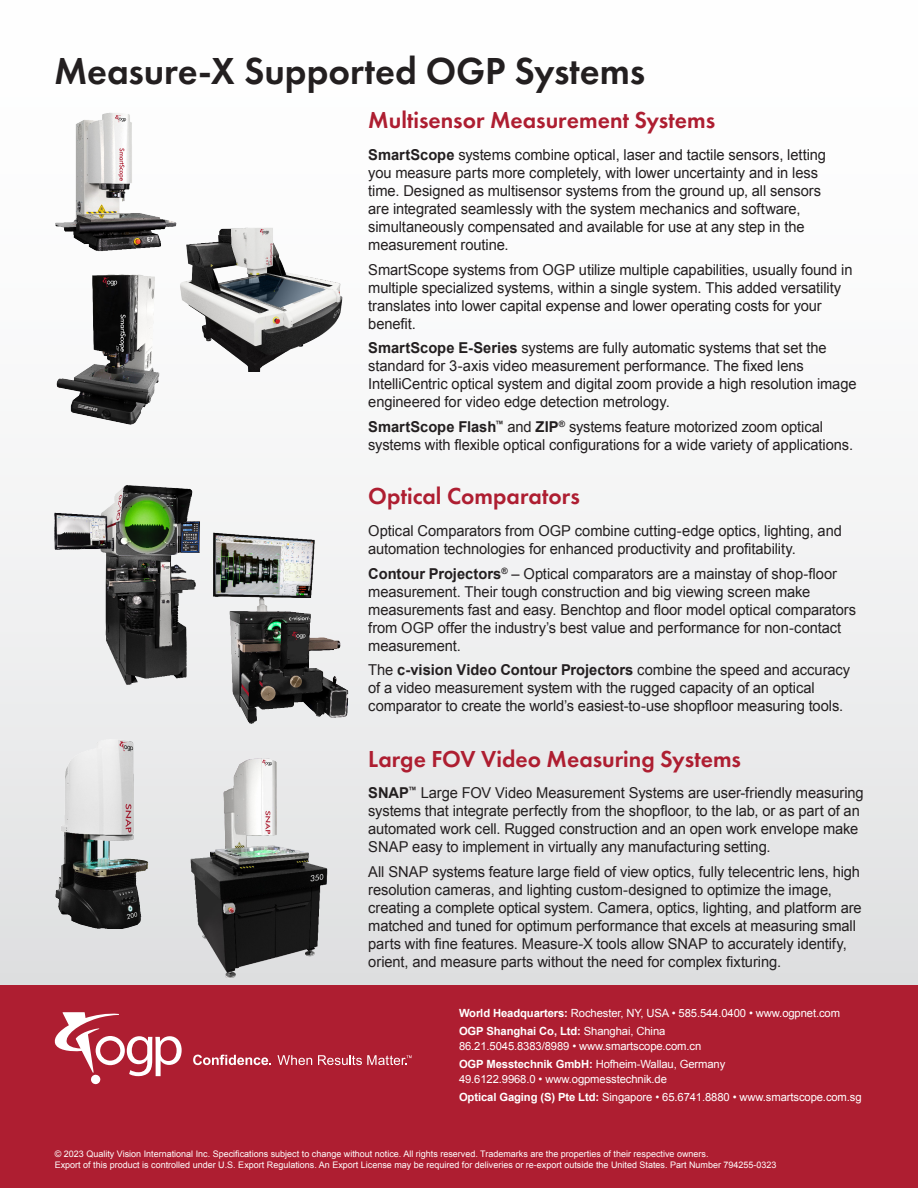
<style>
.page{position:relative;width:918px;height:1188px;background:#fff}
.page>*{position:absolute;margin:0;border:0;box-sizing:border-box;transform-origin:0 0}
.t1{font:600 39px "Futura PT";color:#231f20}
.t2{font:600 24px "Futura PT";color:#ae1e31}
.t3{font:15px/18px "Arial";letter-spacing:-.005em;color:#231f20}
.t4{font:11.25px/18.3px "Arial";letter-spacing:-.01em;color:#fff}
.t5{font:9px/10.8px "Arial";color:#fff}
.s1{font-weight:700}
</style>
<div class="page">
<svg style="left:0;top:493px;width:918px;height:493px"></svg>
<div style="left:0;top:986px;width:918px;height:202px;background:#ae1e31"></div>
<svg style="left:193px;top:1055px;width:78px;height:10px"></svg>
<svg style="left:277px;top:1055px;width:35px;height:10px"></svg>
<svg style="left:318px;top:1055px;width:94px;height:10px"></svg>
<svg style="left:54px;top:1012px;width:128px;height:72px"></svg>
<img style="left:207px;top:527px;width:153px;height:204px">
<img style="left:180px;top:753px;width:150px;height:231px">
<img style="left:49px;top:734px;width:106px;height:204px">
<img style="left:55px;top:112px;width:121px;height:140px">
<img style="left:176px;top:223px;width:167px;height:149px">
<img style="left:56px;top:257px;width:128px;height:168px">
<img style="left:49px;top:484px;width:157px;height:204px">
<h1 class="t1" style="left:54px;top:46px;width:593px">Measure-X Supported OGP Systems</h1>
<h2 class="t2" style="left:368px;top:105px;width:348px">Multisensor Measurement Systems</h2>
<p class="t3" style="left:368px;top:146px;width:459px"><span class="s1">SmartScope</span> systems combine optical, laser and tactile sensors, letting you measure parts more completely, with lower uncertainty and in less time. Designed as multisensor systems from the ground up, all sensors are integrated seamlessly with the system mechanics and software, simultaneously compensated and available for use at any step in the measurement routine.</p>
<p class="t3" style="left:368px;top:261px;width:486px">SmartScope systems from OGP utilize multiple capabilities, usually found in multiple specialized systems, within a single system. This added versatility translates into lower capital expense and lower operating costs for your benefit.</p>
<p class="t3" style="left:368px;top:339px;width:490px"><span class="s1">SmartScope E-Series</span> systems are fully automatic systems that set the standard for 3-axis video measurement performance. The fixed lens IntelliCentric optical system and digital zoom provide a high resolution image engineered for video edge detection metrology.</p>
<p class="t3" style="left:368px;top:418px;width:486px"><span class="s1">SmartScope Flash</span><sup>™</sup> and <span class="s1">ZIP</span><sup>®</sup> systems feature motorized zoom optical systems with flexible optical configurations for a wide variety of applications.</p>
<h2 class="t2" style="left:368px;top:481px;width:213px">Optical Comparators</h2>
<p class="t3" style="left:368px;top:522px;width:475px">Optical Comparators from OGP combine cutting-edge optics, lighting, and automation technologies for enhanced productivity and profitability.</p>
<p class="t3" style="left:368px;top:564px;width:489px"><span class="s1">Contour Projectors</span><sup>®</sup> – Optical comparators are a mainstay of shop-floor measurement. Their tough construction and big viewing screen make measurements fast and easy. Benchtop and floor model optical comparators from OGP offer the industry’s best value and performance for non-contact measurement.</p>
<p class="t3" style="left:368px;top:661px;width:483px">The <span class="s1">c-vision Video Contour Projectors</span> combine the speed and accuracy of a video measurement system with the rugged capacity of an optical comparator to create the world’s easiest-to-use shopfloor measuring tools.</p>
<h2 class="t2" style="left:368px;top:744px;width:374px">Large FOV Video Measuring Systems</h2>
<p class="t3" style="left:368px;top:784px;width:497px"><span class="s1">SNAP</span><sup>™</sup> Large FOV Video Measurement Systems are user-friendly measuring systems that integrate perfectly from the shopfloor, to the lab, or as part of an automated work cell. Rugged construction and an open work envelope make SNAP easy to implement in virtually any manufacturing setting.</p>
<p class="t3" style="left:368px;top:863px;width:495px">All SNAP systems feature large field of view optics, fully telecentric lens, high resolution cameras, and lighting custom-designed to optimize the image, creating a complete optical system. Camera, optics, lighting, and platform are matched and tuned for optimum performance that excels at measuring small parts with fine features. Measure-X tools allow SNAP to accurately identify, orient, and measure parts without the need for complex fixturing.</p>
<p class="t4" style="left:459px;top:1004px;width:383px"><span class="s1">World Headquarters:</span> Rochester, NY, USA • 585.544.0400 • www.ogpnet.com<br><span class="s1">OGP Shanghai Co, Ltd:</span> Shanghai, China</p>
<p class="t4" style="left:459px;top:1037px;width:268px">86.21.5045.8383/8989 • www.smartscope.com.cn<br><span class="s1">OGP Messtechnik GmbH:</span> Hofheim-Wallau, Germany</p>
<p class="t4" style="left:459px;top:1070px;width:404px">49.6122.9968.0 • www.ogpmesstechnik.de<br><span class="s1">Optical Gaging (S) Pte Ltd:</span> Singapore • 65.6741.8880 • www.smartscope.com.sg</p>
<p class="t5" style="left:55px;top:1148px;width:723px">© 2023 Quality Vision International Inc. Specifications subject to change without notice. All rights reserved. Trademarks are the properties of their respective owners.<br>Export of this product is controlled under U.S. Export Regulations. An Export License may be required for deliveries or re-export outside the United States. Part Number 794255-0323</p>
</div>
